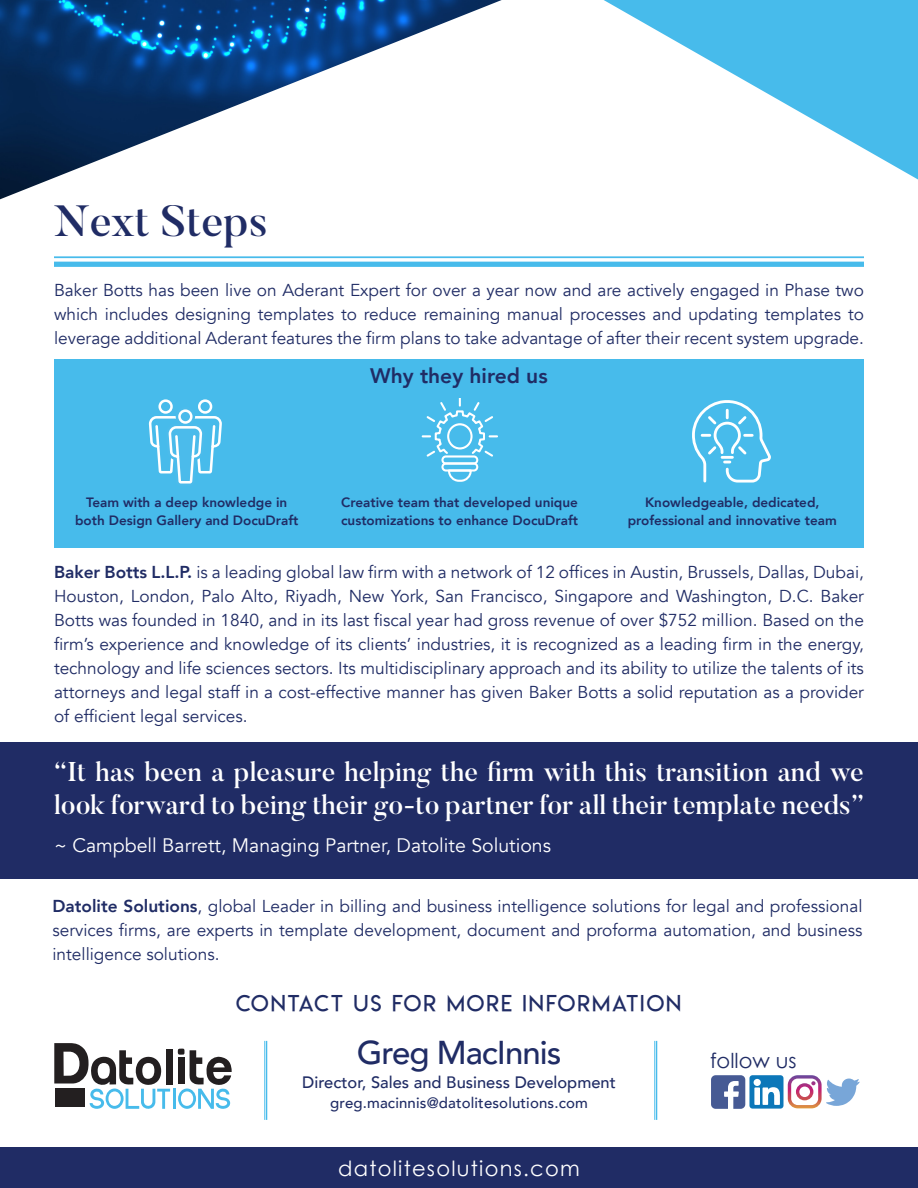
<style>
.page{position:relative;width:918px;height:1188px;background:#fff}
.page>*{position:absolute;margin:0;border:0;box-sizing:border-box;transform-origin:0 0}
.t1{font:500 43.5px "Butler";letter-spacing:.005em;color:#202c65}
.t2{font:500 33px "Avenir";letter-spacing:-.03em;color:#202c65}
.t3{font:500 27px/33px "Butler";letter-spacing:.005em;color:#fff}
.t4{font:22.5px "Lemon Milklight";letter-spacing:.09em;color:#202c65}
.t5{font:21px "Century Gothic";letter-spacing:.06em;color:#fff}
.t6{font:800 21px "Avenir";color:#202c65}
.t7{font:20.55px "Century Gothic";color:#202c65}
.t8{font:19.5px "Avenir";color:#fff}
.t9{font:17.25px/24px "Avenir";color:#202c65;text-align:justify}
.t10{font:500 16.5px "Avenir";color:#202c65}
.t11{font:500 15px "Avenir";letter-spacing:.01em;color:#202c65}
.t12{font:800 13.5px/18px "Avenir";color:#202c65;text-align:center}
.s1{font-weight:800}
</style>
<div class="page">
<div style="left:0;top:743px;width:918px;height:136px;background:#202c65"></div>
<div style="left:0;top:1147px;width:918px;height:41px;background:#202c65"></div>
<svg style="left:0;top:0;width:864px;height:267px"></svg>
<svg style="left:604px;top:0;width:314px;height:180px"></svg>
<div style="left:54px;top:359px;width:810px;height:189px;background:#47bbeb"></div>
<div style="left:166px;top:1049px;width:7px;height:35px;background:#231f20"></div>
<hr style="left:173px;top:1089px;width:3px;height:20px;background:#47bbeb">
<svg style="left:178px;top:1049px;width:54px;height:60px"></svg>
<svg style="left:54px;top:1043px;width:116px;height:66px"></svg>
<svg style="left:711px;top:1075px;width:149px;height:34px"></svg>
<hr style="left:266px;top:1041px;width:1px;height:79px;background:#47bbeb">
<hr style="left:265px;top:1041px;width:1px;height:79px;background:#47bbeb">
<hr style="left:656px;top:1041px;width:1px;height:79px;background:#47bbeb">
<hr style="left:655px;top:1041px;width:1px;height:79px;background:#47bbeb">
<svg style="left:148px;top:399px;width:74px;height:85px"></svg>
<div style="left:441px;top:455px;width:37px;height:10px;border:2px solid #fff;border-radius:3px"></div>
<div style="left:441px;top:462px;width:37px;height:10px;border:2px solid #fff;border-radius:3px"></div>
<svg style="left:447px;top:469px;width:26px;height:13px"></svg>
<svg style="left:423px;top:399px;width:74px;height:59px"></svg>
<svg style="left:692px;top:400px;width:79px;height:83px"></svg>
<p class="t1" style="left:54px;top:193px;width:215px">Next Steps</p>
<p class="t9" style="left:54px;top:279px;width:812px">Baker Botts has been live on Aderant Expert for over a year now and are actively engaged in Phase two which includes designing templates to reduce remaining manual processes and updating templates to leverage additional Aderant features the firm plans to take advantage of after their recent system upgrade.</p>
<p class="t12" style="left:86px;top:493px;width:203px">Team with a deep knowledge in</p>
<p class="t12" style="left:75px;top:511px;width:225px">both Design Gallery and DocuDraft</p>
<p class="t6" style="left:370px;top:360px;width:179px">Why they hired us</p>
<p class="t12" style="left:341px;top:493px;width:238px;text-align:left">Creative team that developed unique customizations to enhance DocuDraft</p>
<p class="t12" style="left:628px;top:493px;width:211px">Knowledgeable, dedicated, professional and innovative team</p>
<p class="t9" style="left:54px;top:561px;width:812px"><span class="s1">Baker Botts L.L.P.</span> is a leading global law firm with a network of 12 offices in Austin, Brussels, Dallas, Dubai, Houston, London, Palo Alto, Riyadh, New York, San Francisco, Singapore and Washington, D.C. Baker Botts was founded in 1840, and in its last fiscal year had gross revenue of over $752 million. Based on the firm’s experience and knowledge of its clients’ industries, it is recognized as a leading firm in the energy, technology and life sciences sectors. Its multidisciplinary approach and its ability to utilize the talents of its attorneys and legal staff in a cost-effective manner has given Baker Botts a solid reputation as a provider of efficient legal services.</p>
<p class="t3" style="left:54px;top:755px;width:812px">“It has been a pleasure helping the firm with this transition and we look forward to being their go-to partner for all their template needs”</p>
<p class="t8" style="left:54px;top:834px;width:499px">~ Campbell Barrett, Managing Partner, Datolite Solutions</p>
<p class="t9" style="left:52px;top:894px;width:812px"><span class="s1">Datolite Solutions</span>, global Leader in billing and business intelligence solutions for legal and professional services firms, are experts in template development, document and proforma automation, and business intelligence solutions.</p>
<p class="t4" style="left:236px;top:989px;width:447px">CONTACT US FOR MORE INFORMATION</p>
<p class="t2" style="left:357px;top:1024px;width:206px">Greg MacInnis</p>
<p class="t10" style="left:302px;top:1068px;width:315px">Director, Sales and Business Development</p>
<p class="t11" style="left:330px;top:1090px;width:259px">greg.macinnis@datolitesolutions.com</p>
<p class="t5" style="left:338px;top:1156px;width:243px">datolitesolutions.com</p>
<p class="t7" style="left:710px;top:1048px;width:88px">follow us</p>
</div>
